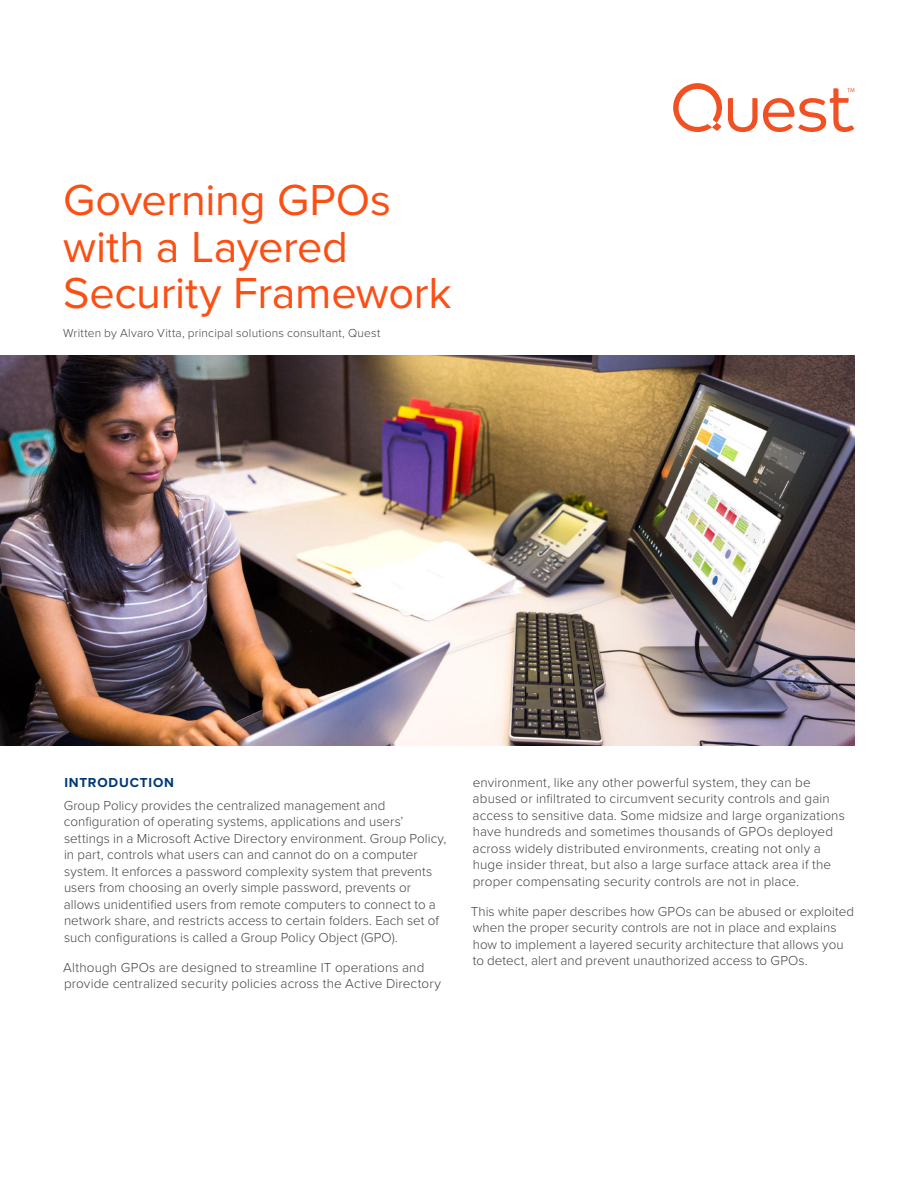
<style>
.page{position:relative;width:918px;height:1188px;background:#fff}
.page>*{position:absolute;margin:0;border:0;box-sizing:border-box;transform-origin:0 0}
._01_Headline_27{font:45px/46.5px "Proxima Nova";letter-spacing:-.005em;color:#fb4f14}
.t1{font:300 13.5px/16.5px "Proxima Nova";letter-spacing:.005em;color:#444}
._05_Section_Heading{font:700 13.5px "Proxima Nova";letter-spacing:.06em;color:#003876}
._04_Subhead{font:300 12px "Proxima Nova";letter-spacing:.015em;color:#444}
</style>
<div class="page">
<svg style="left:673px;top:83px;width:49px;height:49px"></svg>
<svg style="left:728px;top:88px;width:126px;height:44px"></svg>
<img style="left:0;top:356px;width:854px;height:390px">
<p class="_01_Headline_27" style="left:63px;top:175px;width:390px">Governing GPOs with a Layered<br>Security Framework</p>
<p class="_04_Subhead" style="left:63px;top:324px;width:319px">Written by Alvaro Vitta, principal solutions consultant, Quest</p>
<p class="_05_Section_Heading" style="left:64px;top:772px;width:111px">INTRODUCTION</p>
<p class="t1" style="left:64px;top:797px;width:384px">Group Policy provides the centralized management and configuration of operating systems, applications and users’ settings in a Microsoft Active Directory environment. Group Policy, in part, controls what users can and cannot do on a computer system. It enforces a password complexity system that prevents users from choosing an overly simple password, prevents or allows unidentified users from remote computers to connect to a network share, and restricts access to certain folders. Each set of such configurations is called a Group Policy Object (GPO).</p>
<p class="t1" style="left:63px;top:959px;width:379px">Although GPOs are designed to streamline IT operations and provide centralized security policies across the Active Directory</p>
<p class="t1" style="left:473px;top:773px;width:374px">environment, like any other powerful system, they can be abused or infiltrated to circumvent security controls and gain access to sensitive data. Some midsize and large organizations have hundreds and sometimes thousands of GPOs deployed across widely distributed environments, creating not only a huge insider threat, but also a large surface attack area if the proper compensating security controls are not in place.</p>
<p class="t1" style="left:471px;top:902px;width:385px">This white paper describes how GPOs can be abused or exploited when the proper security controls are not in place and explains how to implement a layered security architecture that allows you to detect, alert and prevent unauthorized access to GPOs.</p>
</div>
